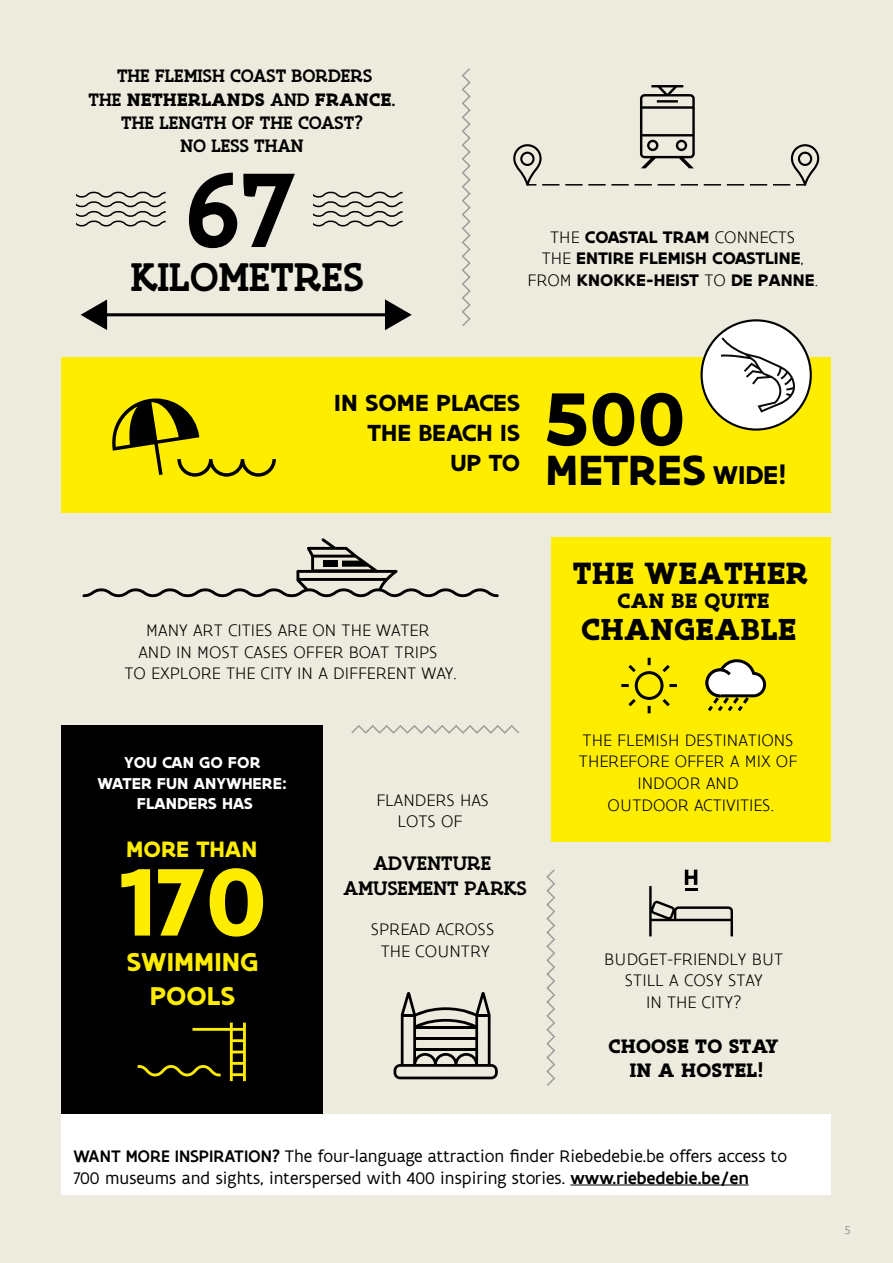
<style>
.page{position:relative;width:893px;height:1263px;background:#edebdd}
.page>*{position:absolute;margin:0;border:0;box-sizing:border-box;transform-origin:0 0}
.t1{font:500 113.85px "Flanders Art Serif";color:#000}
.t2{font:700 103.2px "Flanders Art Sans";color:#ffed00}
.t3{font:700 80.55px "Flanders Art Sans";color:#000}
.t4{font:700 45.45px "Flanders Art Sans";color:#000}
.t5{font:500 43.2px "Flanders Art Serif";color:#000}
.t6{font:700 33.15px "Flanders Art Serif";color:#000}
.t7{font:700 32.7px "Flanders Art Serif";color:#000}
.t8{font:700 27.75px/33.3px "Flanders Art Sans";color:#ffed00;text-align:center}
.t9{font:700 27.6px "Flanders Art Sans";color:#000}
.t10{font:700 25.05px/30.2px "Flanders Art Sans";color:#000;text-align:right}
.t11{font:700 24px "Flanders Art Sans";color:#ffed00}
.t12{font:700 22.35px "Flanders Art Serif";color:#000}
.t13{font:500 21.15px/24.2px "Flanders Art Serif";color:#000;text-align:center}
.t14{font:700 21px/23.9px "Flanders Art Serif";color:#000;text-align:center}
.t15{font:500 19.5px/23.4px "Flanders Art Serif";color:#000;text-align:center}
.t16{font:300 18px/21.6px "Flanders Art Sans";color:#000;text-align:center}
.t17{font:18px/21.6px "Flanders Art Sans";color:#000}
.t18{font:700 18px/21.6px "Flanders Art Sans";color:#000;text-align:center}
.t19{font:700 16.95px/20.4px "Flanders Art Sans";color:#fff;text-align:center}
.t20{font:300 12px "Flanders Art Sans";color:#706f6f}
.s1{font-weight:700}
.s2{font-weight:300}
.s3{font-weight:500}
</style>
<div class="page">
<div style="left:61px;top:1114px;width:770px;height:81px;background:#fff"></div>
<div style="left:551px;top:537px;width:280px;height:304px;background:#ffed00"></div>
<div style="left:61px;top:358px;width:770px;height:155px;background:#ffed00"></div>
<svg style="left:112px;top:398px;width:164px;height:79px"></svg>
<svg style="left:83px;top:538px;width:416px;height:59px"></svg>
<div style="left:323px;top:561px;width:15px;height:6px;background:#000"></div>
<hr style="left:103px;top:313px;width:286px;height:3px;background:#000">
<svg style="left:81px;top:299px;width:26px;height:31px"></svg>
<svg style="left:385px;top:299px;width:27px;height:31px"></svg>
<div style="left:61px;top:726px;width:262px;height:388px;background:#000"></div>
<svg style="left:138px;top:1023px;width:108px;height:58px"></svg>
<svg style="left:649px;top:870px;width:84px;height:66px"></svg>
<svg style="left:640px;top:85px;width:55px;height:83px"></svg>
<svg style="left:532px;top:184px;width:258px;height:2px"></svg>
<div style="left:513px;top:144px;width:29px;height:42px;border:2px solid #000;border-radius:13px"></div>
<div style="left:520px;top:152px;width:15px;height:14px;border:2px solid #000;border-radius:50%"></div>
<div style="left:791px;top:144px;width:28px;height:42px;border:2px solid #000;border-radius:13px"></div>
<div style="left:798px;top:152px;width:14px;height:14px;border:2px solid #000;border-radius:50%"></div>
<svg style="left:461px;top:68px;width:10px;height:258px"></svg>
<svg style="left:546px;top:869px;width:10px;height:217px"></svg>
<svg style="left:351px;top:725px;width:168px;height:9px"></svg>
<div style="left:635px;top:671px;width:28px;height:29px;border:3px solid #000;border-radius:50%"></div>
<svg style="left:648px;top:658px;width:3px;height:7px"></svg>
<svg style="left:648px;top:706px;width:3px;height:7px"></svg>
<svg style="left:669px;top:684px;width:8px;height:3px"></svg>
<svg style="left:621px;top:684px;width:8px;height:3px"></svg>
<svg style="left:662px;top:665px;width:8px;height:8px"></svg>
<svg style="left:628px;top:699px;width:8px;height:8px"></svg>
<svg style="left:662px;top:699px;width:8px;height:8px"></svg>
<svg style="left:628px;top:665px;width:8px;height:8px"></svg>
<svg style="left:705px;top:659px;width:62px;height:53px"></svg>
<svg style="left:76px;top:191px;width:90px;height:36px"></svg>
<svg style="left:313px;top:191px;width:90px;height:36px"></svg>
<div style="left:702px;top:320px;width:109px;height:110px;background:#fff;border-radius:50%"></div>
<div style="left:700px;top:319px;width:112px;height:112px;border:2px solid #000;border-radius:50%"></div>
<svg style="left:721px;top:337px;width:75px;height:75px"></svg>
<svg style="left:394px;top:992px;width:104px;height:87px"></svg>
<hr style="left:570px;top:1185px;width:179px;height:1px;background:#000">
<p class="t15" style="left:89px;top:64px;width:309px">THE FLEMISH COAST BORDERS<br>THE <span class="s1">NETHERLANDS</span> AND <span class="s1">FRANCE</span>.<br>THE LENGTH OF THE COAST?<br>NO LESS THAN</p>
<h1 class="t1" style="left:184px;top:137px;width:113px">67</h1>
<h3 class="t5" style="left:131px;top:249px;width:234px">KILOMETRES</h3>
<p class="t18" style="left:527px;top:226px;width:292px"><span class="s2">THE</span> COASTAL TRAM <span class="s2">CONNECTS<br>THE</span> ENTIRE FLEMISH COASTLINE<span class="s2">,<br>FROM</span> KNOKKE-HEIST <span class="s2">TO</span> DE PANNE<span class="s2">.</span></p>
<h3 class="t3" style="left:543px;top:368px;width:144px">500</h3>
<h3 class="t10" style="left:334px;top:388px;width:187px">IN SOME PLACES<br>THE BEACH IS</h3>
<h3 class="t4" style="left:450px;top:441px;width:258px"><sup>UP</sup> <sup>TO</sup> METRES</h3>
<h3 class="t9" style="left:713px;top:457px;width:75px">WIDE!</h3>
<p class="t16" style="left:124px;top:620px;width:334px">MANY ART CITIES ARE ON THE WATER<br>AND IN MOST CASES OFFER BOAT TRIPS<br>TO EXPLORE THE CITY IN A DIFFERENT WAY.</p>
<p class="t19" style="left:98px;top:753px;width:191px">YOU CAN GO FOR<br>WATER FUN ANYWHERE:<br>FLANDERS HAS</p>
<h3 class="t11" style="left:126px;top:834px;width:133px">MORE THAN</h3>
<h2 class="t2" style="left:116px;top:836px;width:152px">170</h2>
<h3 class="t8" style="left:126px;top:946px;width:134px">SWIMMING<br>POOLS</h3>
<p class="t16" style="left:376px;top:789px;width:114px">FLANDERS HAS<br>LOTS OF</p>
<p class="t13" style="left:344px;top:851px;width:185px">ADVENTURE<br>AMUSEMENT PARKS</p>
<p class="t16" style="left:371px;top:919px;width:125px">SPREAD ACROSS<br>THE COUNTRY</p>
<h3 class="t6" style="left:573px;top:552px;width:237px">THE WEATHER</h3>
<p class="t12" style="left:617px;top:587px;width:154px">CAN BE QUITE</p>
<h3 class="t7" style="left:581px;top:608px;width:217px">CHANGEABLE</h3>
<p class="t16" style="left:579px;top:730px;width:220px">THE FLEMISH DESTINATIONS<br>THEREFORE OFFER A MIX OF<br>INDOOR AND<br>OUTDOOR ACTIVITIES.</p>
<p class="t16" style="left:604px;top:948px;width:180px">BUDGET-FRIENDLY BUT<br>STILL A COSY STAY<br>IN THE CITY?</p>
<p class="t14" style="left:608px;top:1035px;width:172px">CHOOSE TO STAY<br>IN A HOSTEL!</p>
<p class="t17" style="left:73px;top:1146px;width:715px"><span class="s3">WANT MORE INSPIRATION?</span> The four-language attraction finder Riebedebie.be offers access to<br>700 museums and sights, interspersed with 400 inspiring stories. <span class="s3">www.riebedebie.be/en</span></p>
<p class="t20" style="left:845px;top:1223px;width:7px">5</p>
</div>
